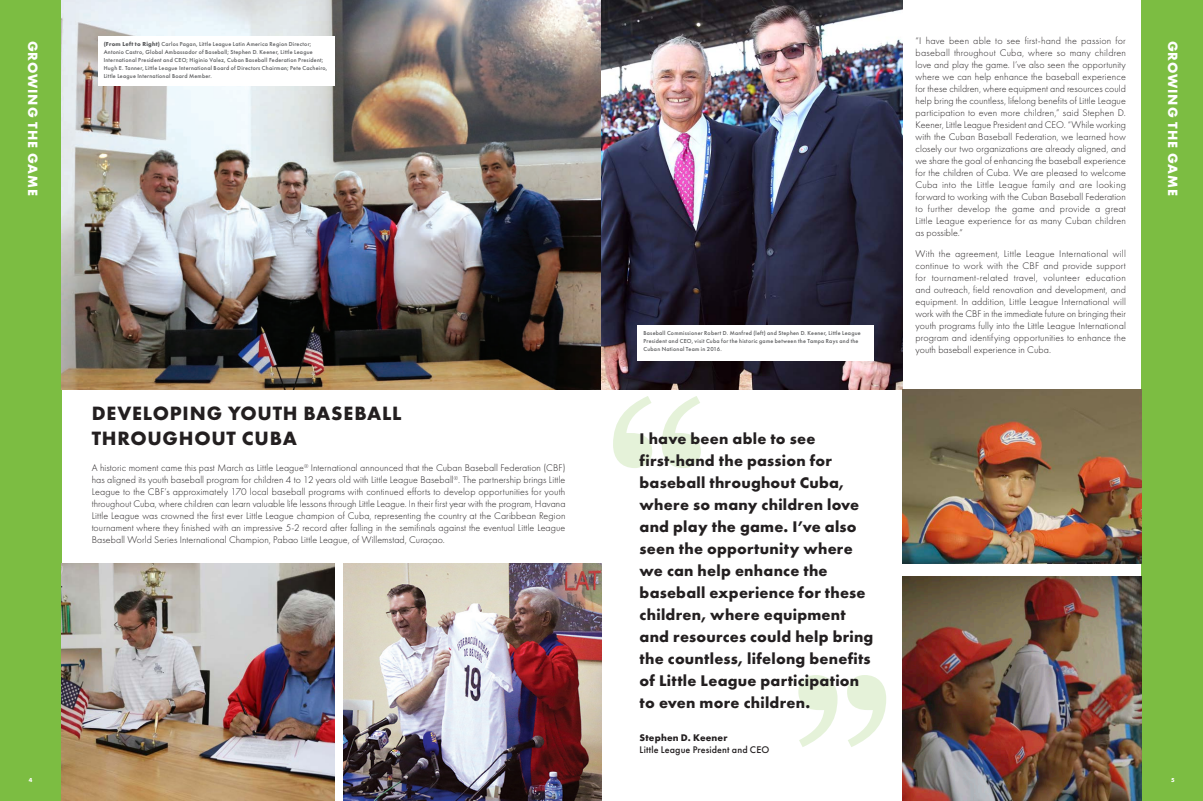
<style>
.page{position:relative;width:1203px;height:801px;background:#fff}
.page>*{position:absolute;margin:0;border:0;box-sizing:border-box;transform-origin:0 0}
.subhead_2019{font:700 20px/25px "Futura PT";letter-spacing:.035em;color:#231f20}
.pull_quote_2019{font:700 16px/22px "Futura PT";letter-spacing:.015em;color:#231f20}
.t1{font:700 14px "Futura PT";letter-spacing:.065em;color:#fff}
.Body_Copy{font:300 10px/12px "Futura PT";letter-spacing:.01em;color:#231f20;text-align:justify}
.pull_quote_author{font:500 10px "Futura PT";letter-spacing:.01em;color:#231f20}
.pull_quote_author-2{font:700 10px "Futura PT";letter-spacing:.015em;color:#231f20}
.t2{font:500 6px/8px "Futura PT";letter-spacing:.035em;color:#57585a}
.t3{font:700 6px "Futura PT";color:#fff}
.s1{font-weight:700}
</style>
<div class="page">
<div style="left:0;top:0;width:61px;height:801px;background:#7cbd42"></div>
<div style="left:1141px;top:0;width:61px;height:801px;background:#7cbd42"></div>
<svg style="left:613px;top:396px;width:88px;height:72px"></svg>
<svg style="left:798px;top:675px;width:88px;height:72px"></svg>
<img style="left:61px;top:0;width:540px;height:389px">
<img style="left:61px;top:564px;width:273px;height:237px">
<img style="left:343px;top:563px;width:258px;height:238px">
<img style="left:601px;top:0;width:301px;height:389px">
<img style="left:902px;top:577px;width:239px;height:224px">
<img style="left:902px;top:389px;width:239px;height:175px">
<div style="left:98px;top:36px;width:236px;height:50px;background:#fff"></div>
<div style="left:637px;top:325px;width:237px;height:36px;background:#fff"></div>
<p class="Body_Copy" style="left:915px;top:34px;width:212px">“I have been able to see first-hand the passion for baseball throughout Cuba, where so many children love and play the game. I’ve also seen the opportunity where we can help enhance the baseball experience for these children, where equipment and resources could help bring the countless, lifelong benefits of Little League participation to even more children,” said Stephen D.<br>Keener, Little League President and CEO. “While working with the Cuban Baseball Federation, we learned how closely our two organizations are already aligned, and we share the goal of enhancing the baseball experience for the children of Cuba. We are pleased to welcome Cuba into the Little League family and are looking forward to working with the Cuban Baseball Federation to further develop the game and provide a great Little League experience for as many Cuban children as possible.”</p>
<p class="Body_Copy" style="left:915px;top:247px;width:212px">With the agreement, Little League International will continue to work with the CBF and provide support for tournament-related travel, volunteer education and outreach, field renovation and development, and equipment. In addition, Little League International will work with the CBF in the immediate future on bringing their youth programs fully into the Little League International program and identifying opportunities to enhance the youth baseball experience in Cuba.</p>
<h3 class="t1" style="left:42px;top:41px;width:156px;rotate:90deg">GROWING THE GAME</h3>
<h3 class="t1" style="left:1181px;top:41px;width:156px;rotate:90deg">GROWING THE GAME</h3>
<p class="t2" style="left:104px;top:40px;width:225px"><span class="s1">(From Left to Right)</span> Carlos Pagan, Little League Latin America Region Director; Antonio Castro, Global Ambassador of Baseball; Stephen D. Keener, Little League International President and CEO; Higinio Valez, Cuban Baseball Federation President; Hugh E. Tanner, Little League International Board of Directors Chairman; Pete Cacheiro, Little League International Board Member.</p>
<p class="t2" style="left:643px;top:329px;width:219px">Baseball Commissioner Robert D. Manfred (left) and Stephen D. Keener, Little League<br>President and CEO, visit Cuba for the historic game between the Tampa Rays and the<br>Cuban National Team in 2016.</p>
<p class="subhead_2019" style="left:92px;top:401px;width:311px">DEVELOPING YOUTH BASEBALL<br>THROUGHOUT CUBA</p>
<p class="Body_Copy" style="left:92px;top:462px;width:475px">A historic moment came this past March as Little League<sup>®</sup> International announced that the Cuban Baseball Federation (CBF) has aligned its youth baseball program for children 4 to 12 years old with Little League Baseball<sup>®</sup>. The partnership brings Little League to the CBF’s approximately 170 local baseball programs with continued efforts to develop opportunities for youth throughout Cuba, where children can learn valuable life lessons through Little League. In their first year with the program, Havana Little League was crowned the first ever Little League champion of Cuba, representing the country at the Caribbean Region tournament where they finished with an impressive 5-2 record after falling in the semifinals against the eventual Little League Baseball World Series International Champion, Pabao Little League, of Willemstad, Curaçao.</p>
<p class="pull_quote_2019" style="left:639px;top:427px;width:235px">I have been able to see first-hand the passion for baseball throughout Cuba, where so many children love and play the game. I’ve also seen the opportunity where we can help enhance the baseball experience for these children, where equipment and resources could help bring the countless, lifelong benefits of Little League participation to even more children.</p>
<p class="pull_quote_author-2" style="left:639px;top:731px;width:89px">Stephen D. Keener</p>
<p class="pull_quote_author" style="left:639px;top:744px;width:131px">Little League President and CEO</p>
<p class="t3" style="left:29px;top:776px;width:5px">4</p>
<p class="t3" style="left:1170px;top:776px;width:5px">5</p>
</div>
